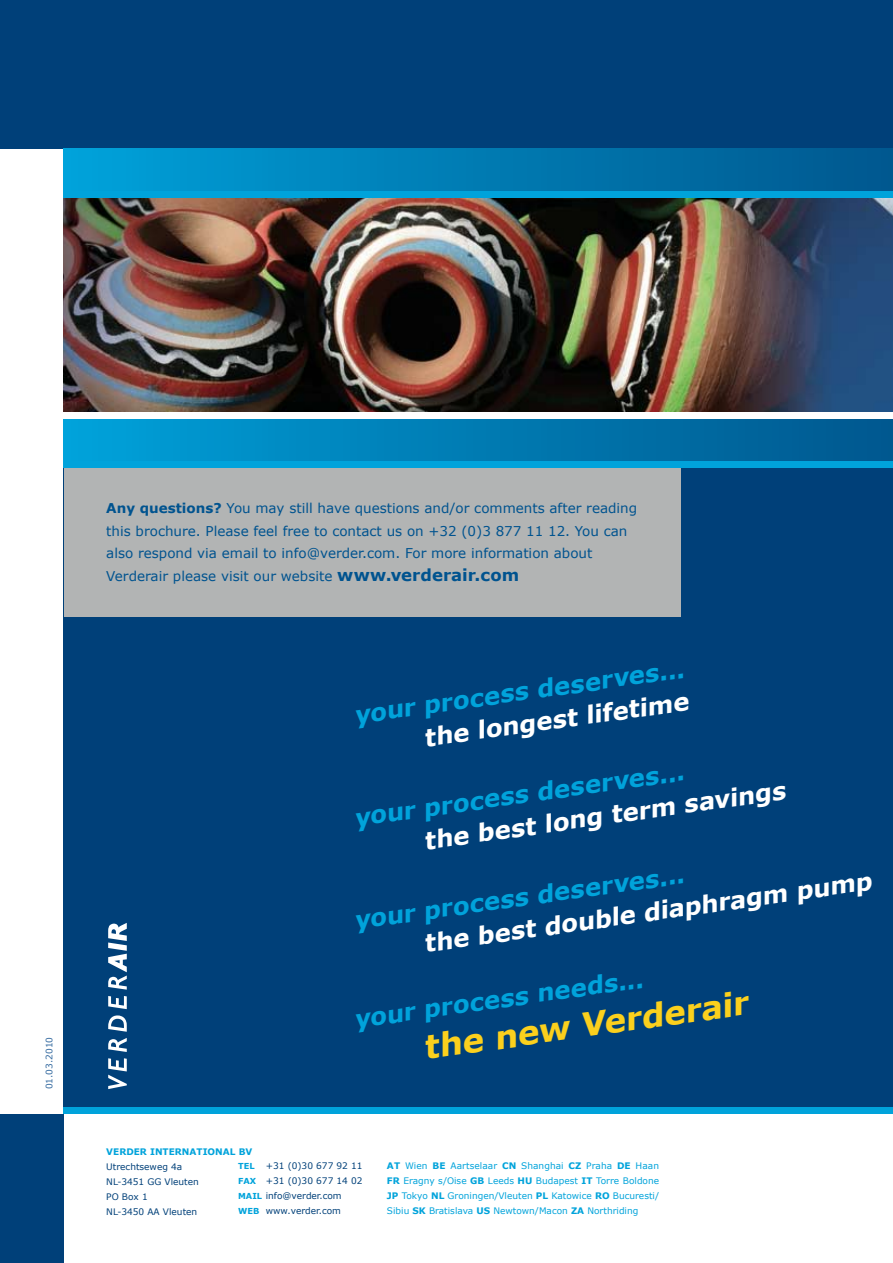
<style>
.page{position:relative;width:893px;height:1263px;background:#fff}
.page>*{position:absolute;margin:0;border:0;box-sizing:border-box;transform-origin:0 0}
.t1{font:700 32.55px "Verdana";color:#fbd01d}
.t2{font:700 24.45px "Verdana";color:#00a3db}
.t3{font:700 24.45px "Verdana";color:#fff}
.t4{font:13.5px/22.5px "Verdana";color:#00538f}
.t5{font:9px/15px "Verdana";color:#00a3db;text-align:justify}
.t6{font:9px/15px "Verdana";color:#004079}
.t7{font:700 9px "Verdana";color:#00a3db}
.t8{font:9px "Verdana";color:#30679e}
.s1{font-weight:700}
.s2{font-weight:700;font-size:16.5px}
.s3{font-weight:700;font-size:8.25px;color:#00a3db}
</style>
<div class="page">
<div style="left:64px;top:468px;width:829px;height:642px;background:#004079"></div>
<div style="left:0;top:0;width:893px;height:149px;background:#004079"></div>
<div style="left:64px;top:149px;width:829px;height:314px;background:linear-gradient(to right,#00a1d9,#00578e)"></div>
<img style="left:64px;top:198px;width:829px;height:214px">
<div style="left:64px;top:191px;width:829px;height:7px;background:#00a3db"></div>
<div style="left:64px;top:412px;width:829px;height:7px;background:#fff"></div>
<div style="left:64px;top:468px;width:616px;height:149px;background:#b2b4b4"></div>
<div style="left:0;top:1114px;width:64px;height:149px;background:#004079"></div>
<div style="left:64px;top:461px;width:829px;height:7px;background:#00a3db"></div>
<svg style="left:108px;top:1058px;width:19px;height:31px"></svg>
<svg style="left:108px;top:1038px;width:19px;height:14px"></svg>
<svg style="left:108px;top:1015px;width:19px;height:17px"></svg>
<svg style="left:108px;top:996px;width:19px;height:13px"></svg>
<svg style="left:108px;top:923px;width:19px;height:67px"></svg>
<div style="left:64px;top:1108px;width:829px;height:6px;background:#00a3db"></div>
<p class="t8" style="left:43px;top:1089px;width:54px;rotate:-90deg">01.03.2010</p>
<p class="t4" style="left:106px;top:496px;width:532px"><span class="s1">Any questions?</span> You may still have questions and/or comments after reading this brochure. Please feel free to contact us on +32 (0)3 877 11 12. You can also respond via email to info@verder.com. For more information about Verderair please visit our website <span class="s2">www.verderair.com</span></p>
<h2 class="t2" style="left:352px;top:699px;width:335px;rotate:-8deg">your process deserves...</h2>
<h2 class="t3" style="left:422px;top:723px;width:268px;rotate:-8deg">the longest lifetime</h2>
<h2 class="t2" style="left:352px;top:802px;width:335px;rotate:-8deg">your process deserves...</h2>
<h2 class="t3" style="left:422px;top:825px;width:366px;rotate:-8deg">the best long term savings</h2>
<h2 class="t2" style="left:352px;top:905px;width:335px;rotate:-8deg">your process deserves...</h2>
<h2 class="t3" style="left:422px;top:928px;width:453px;rotate:-8deg">the best double diaphragm pump</h2>
<h2 class="t2" style="left:352px;top:1004px;width:293px;rotate:-8deg">your process needs...</h2>
<h1 class="t1" style="left:421px;top:1027px;width:329px;rotate:-8deg">the new Verderair</h1>
<p class="t7" style="left:106px;top:1146px;width:148px">VERDER INTERNATIONAL BV</p>
<p class="t6" style="left:106px;top:1159px;width:94px">Utrechtseweg 4a<br>NL-3451 GG Vleuten<br>PO Box 1<br>NL-3450 AA Vleuten</p>
<p class="t6" style="left:238px;top:1158px;width:126px"><span class="s3">TEL</span> +31 (0)30 677 92 11<br><span class="s3">FAX</span> +31 (0)30 677 14 02<br><span class="s3">MAIL</span> info@verder.com<br><span class="s3">WEB</span> www.verder.com</p>
<p class="t5" style="left:387px;top:1158px;width:274px"><span class="s1">AT</span> Wien <span class="s1">BE</span> Aartselaar <span class="s1">CN</span> Shanghai <span class="s1">CZ</span> Praha <span class="s1">DE</span> Haan <span class="s1">FR</span> Eragny s/Oise <span class="s1">GB</span> Leeds <span class="s1">HU</span> Budapest <span class="s1">IT</span> Torre Boldone <span class="s1">JP</span> Tokyo <span class="s1">NL</span> Groningen/Vleuten <span class="s1">PL</span> Katowice <span class="s1">RO</span> Bucuresti/ Sibiu <span class="s1">SK</span> Bratislava <span class="s1">US</span> Newtown/Macon <span class="s1">ZA</span> Northriding</p>
</div>
